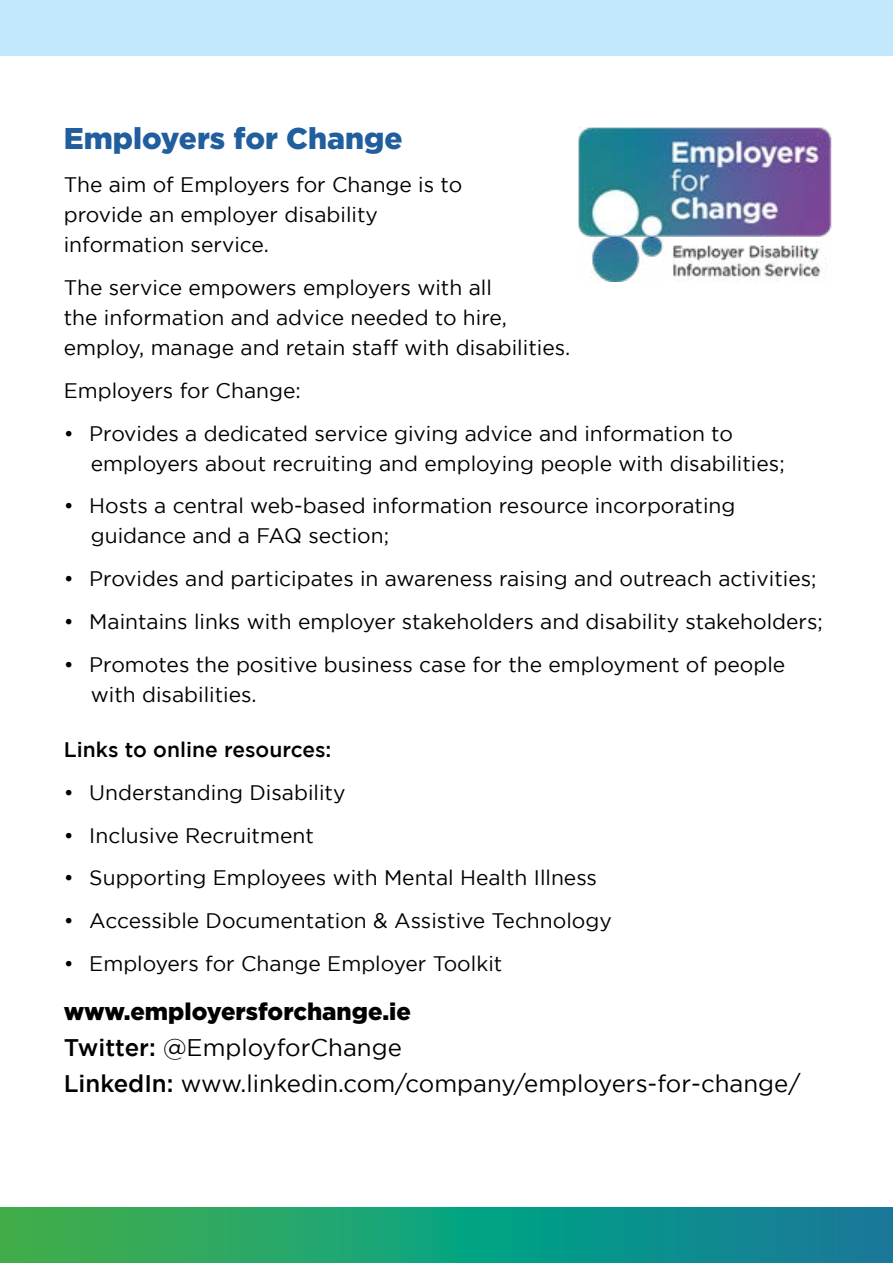
<style>
.page{position:relative;width:893px;height:1263px;background:#fff}
.page>*{position:absolute;margin:0;border:0;box-sizing:border-box;transform-origin:0 0}
.t1{font:900 30px "Gotham";color:#215e9e}
.t2{font:24px/36px "Gotham";color:#000}
.t3{font:21px/30px "Gotham";color:#000}
.t4{font:500 21px "Gotham";color:#000}
.s1{font-weight:900}
.s2{font-weight:500}
</style>
<div class="page">
<img style="left:578px;top:128px;width:254px;height:154px">
<div style="left:0;top:0;width:893px;height:55px;background:#c1e8fb"></div>
<svg style="left:0;top:1208px;width:893px;height:55px;background:#1b9b78"></svg>
<h1 class="t1" style="left:64px;top:121px;width:340px">Employers for Change</h1>
<p class="t3" style="left:64px;top:169px;width:400px">The aim of Employers for Change is to provide an employer disability information service.</p>
<p class="t3" style="left:64px;top:272px;width:508px">The service empowers employers with all<br>the information and advice needed to hire, employ, manage and retain staff with disabilities.</p>
<p class="t3" style="left:64px;top:375px;width:239px">Employers for Change:</p>
<p class="t3" style="left:91px;top:418px;width:695px;text-indent:-27px">• Provides a dedicated service giving advice and information to employers about recruiting and employing people with disabilities;</p>
<p class="t3" style="left:91px;top:491px;width:646px;text-indent:-27px">• Hosts a central web-based information resource incorporating guidance and a FAQ section;</p>
<p class="t3" style="left:64px;top:563px;width:754px">• Provides and participates in awareness raising and outreach activities;</p>
<p class="t3" style="left:64px;top:606px;width:761px">• Maintains links with employer stakeholders and disability stakeholders;</p>
<p class="t3" style="left:91px;top:649px;width:696px;text-indent:-27px">• Promotes the positive business case for the employment of people with disabilities.</p>
<p class="t4" style="left:64px;top:738px;width:269px">Links to online resources:</p>
<p class="t3" style="left:64px;top:777px;width:283px">• Understanding Disability</p>
<p class="t3" style="left:64px;top:820px;width:252px">• Inclusive Recruitment</p>
<p class="t3" style="left:64px;top:863px;width:535px">• Supporting Employees with Mental Health Illness</p>
<p class="t3" style="left:64px;top:905px;width:550px">• Accessible Documentation &amp; Assistive Technology</p>
<p class="t3" style="left:64px;top:948px;width:440px">• Employers for Change Employer Toolkit</p>
<p class="t2" style="left:64px;top:993px;width:738px"><span class="s1">www.employersforchange.ie<br></span><span class="s2">Twitter:</span> @EmployforChange<br><span class="s2">LinkedIn:</span> www.linkedin.com/company/employers-for-change/</p>
</div>
